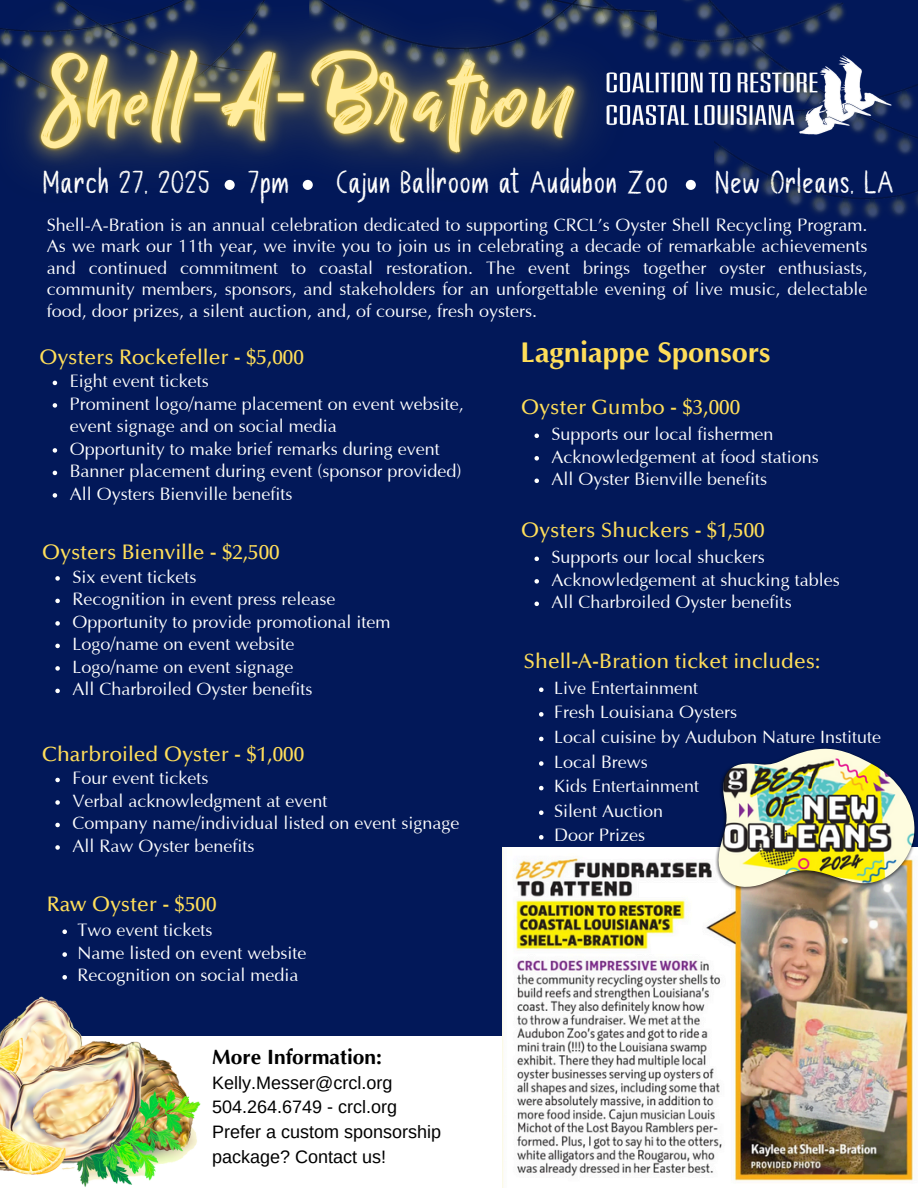
<style>
.page{position:relative;width:918px;height:1188px;background:#021859}
.page>*{position:absolute;margin:0;border:0;box-sizing:border-box;transform-origin:0 0}
.t1{font:31.95px "Chalk Board";letter-spacing:.045em;color:#fff}
.t2{font:700 28.95px "Optima";color:#ffde59}
.t3{font:500 21px "Optima";color:#ffde59}
.t4{font:700 21px "Optima";color:#000}
.t5{font:18px/21.3px "Optima";color:#fff}
.t6{font:18px/24.8px "Arimo";color:#000}
</style>
<div class="page">
<svg style="left:539px;top:687px;width:5px;height:5px"></svg>
<svg style="left:539px;top:712px;width:5px;height:5px"></svg>
<svg style="left:539px;top:737px;width:5px;height:4px"></svg>
<svg style="left:539px;top:761px;width:5px;height:5px"></svg>
<svg style="left:539px;top:786px;width:5px;height:4px"></svg>
<svg style="left:539px;top:810px;width:5px;height:5px"></svg>
<svg style="left:539px;top:835px;width:5px;height:5px"></svg>
<div style="left:0;top:1036px;width:918px;height:152px;background:#fff"></div>
<img style="left:0;top:996px;width:201px;height:191px">
<img style="left:715px;top:84px;width:203px;height:135px">
<img style="left:0;top:0;width:688px;height:190px">
<img style="left:483px;top:0;width:377px;height:145px">
<img style="left:309px;top:0;width:348px;height:78px">
<div style="left:225px;top:180px;width:10px;height:10px;background:#fff;border-radius:50%"></div>
<div style="left:303px;top:180px;width:10px;height:10px;background:#fff;border-radius:50%"></div>
<div style="left:686px;top:180px;width:10px;height:10px;background:#fff;border-radius:50%"></div>
<img style="left:598px;top:55px;width:294px;height:79px">
<svg style="left:62px;top:929px;width:5px;height:5px"></svg>
<svg style="left:62px;top:952px;width:5px;height:5px"></svg>
<svg style="left:62px;top:975px;width:5px;height:5px"></svg>
<svg style="left:55px;top:778px;width:5px;height:4px"></svg>
<svg style="left:55px;top:800px;width:5px;height:5px"></svg>
<svg style="left:55px;top:823px;width:5px;height:4px"></svg>
<svg style="left:55px;top:845px;width:5px;height:5px"></svg>
<svg style="left:53px;top:381px;width:4px;height:4px"></svg>
<svg style="left:53px;top:403px;width:4px;height:5px"></svg>
<svg style="left:53px;top:448px;width:4px;height:5px"></svg>
<svg style="left:53px;top:471px;width:4px;height:4px"></svg>
<svg style="left:53px;top:493px;width:4px;height:5px"></svg>
<svg style="left:55px;top:576px;width:5px;height:5px"></svg>
<svg style="left:55px;top:599px;width:5px;height:4px"></svg>
<svg style="left:55px;top:621px;width:5px;height:5px"></svg>
<svg style="left:55px;top:644px;width:5px;height:4px"></svg>
<svg style="left:55px;top:666px;width:5px;height:5px"></svg>
<svg style="left:55px;top:689px;width:5px;height:4px"></svg>
<svg style="left:534px;top:557px;width:5px;height:4px"></svg>
<svg style="left:534px;top:579px;width:5px;height:5px"></svg>
<svg style="left:534px;top:602px;width:5px;height:4px"></svg>
<svg style="left:534px;top:434px;width:5px;height:4px"></svg>
<svg style="left:534px;top:456px;width:5px;height:5px"></svg>
<svg style="left:534px;top:479px;width:5px;height:4px"></svg>
<img style="left:502px;top:848px;width:416px;height:339px">
<img style="left:715px;top:748px;width:203px;height:144px">
<img style="left:718px;top:749px;width:197px;height:138px">
<p class="t1" style="left:44px;top:163px;width:247px">March 27, 2025 7pm</p>
<p class="t1" style="left:337px;top:163px;width:333px">Cajun Ballroom at Audubon Zoo</p>
<p class="t1" style="left:716px;top:163px;width:179px">New Orleans, LA</p>
<p class="t5" style="left:47px;top:215px;width:822px;text-align:justify">Shell-A-Bration is an annual celebration dedicated to supporting CRCL’s Oyster Shell Recycling Program.<br>As we mark our 11th year, we invite you to join us in celebrating a decade of remarkable achievements and continued commitment to coastal restoration. The event brings together oyster enthusiasts, community members, sponsors, and stakeholders for an unforgettable evening of live music, delectable food, door prizes, a silent auction, and, of course, fresh oysters.</p>
<p class="t3" style="left:39px;top:348px;width:266px">Oysters Rockefeller - $5,000</p>
<h4 class="t5" style="left:70px;top:371px;width:141px">Eight event tickets</h4>
<p class="t5" style="left:70px;top:393px;width:396px;line-height:22.5px">Prominent logo/name placement on event website, event signage and on social media</p>
<p class="t5" style="left:70px;top:439px;width:372px">Opportunity to make brief remarks during event</p>
<p class="t5" style="left:70px;top:461px;width:393px">Banner placement during event (sponsor provided)</p>
<p class="t5" style="left:70px;top:484px;width:224px">All Oysters Bienville benefits</p>
<p class="t3" style="left:42px;top:544px;width:239px">Oysters Bienville - $2,500</p>
<p class="t5" style="left:72px;top:567px;width:126px">Six event tickets</p>
<h4 class="t5" style="left:72px;top:589px;width:265px">Recognition in event press release</h4>
<p class="t5" style="left:72px;top:612px;width:320px">Opportunity to provide promotional item</p>
<p class="t5" style="left:72px;top:634px;width:224px">Logo/name on event website</p>
<p class="t5" style="left:72px;top:657px;width:223px">Logo/name on event signage</p>
<p class="t5" style="left:72px;top:679px;width:242px">All Charbroiled Oyster benefits</p>
<p class="t3" style="left:42px;top:745px;width:264px">Charbroiled Oyster - $1,000</p>
<p class="t5" style="left:72px;top:769px;width:138px">Four event tickets</p>
<p class="t5" style="left:72px;top:791px;width:257px">Verbal acknowledgment at event</p>
<h4 class="t5" style="left:72px;top:814px;width:389px">Company name/individual listed on event signage</h4>
<p class="t5" style="left:72px;top:836px;width:184px">All Raw Oyster benefits</p>
<p class="t3" style="left:47px;top:896px;width:171px">Raw Oyster - $500</p>
<p class="t5" style="left:78px;top:920px;width:136px">Two event tickets</p>
<p class="t5" style="left:78px;top:943px;width:230px">Name listed on event website</p>
<p class="t5" style="left:78px;top:965px;width:222px">Recognition on social media</p>
<p class="t4" style="left:212px;top:1045px;width:171px">More Information:</p>
<p class="t6" style="left:212px;top:1070px;width:182px">Kelly.Messer@crcl.org</p>
<p class="t6" style="left:212px;top:1095px;width:187px">504.264.6749 - crcl.org</p>
<p class="t6" style="left:212px;top:1120px;width:230px">Prefer a custom sponsorship package? Contact us!</p>
<p class="t2" style="left:521px;top:337px;width:251px">Lagniappe Sponsors</p>
<p class="t3" style="left:521px;top:399px;width:221px">Oyster Gumbo - $3,000</p>
<p class="t5" style="left:552px;top:424px;width:224px">Supports our local fishermen</p>
<p class="t5" style="left:552px;top:447px;width:269px">Acknowledgement at food stations</p>
<p class="t5" style="left:552px;top:469px;width:217px">All Oyster Bienville benefits</p>
<p class="t3" style="left:521px;top:522px;width:245px">Oysters Shuckers - $1,500</p>
<p class="t5" style="left:552px;top:547px;width:215px">Supports our local shuckers</p>
<p class="t5" style="left:552px;top:570px;width:290px">Acknowledgement at shucking tables</p>
<p class="t5" style="left:552px;top:592px;width:242px">All Charbroiled Oyster benefits</p>
<p class="t3" style="left:524px;top:653px;width:298px">Shell-A-Bration ticket includes:</p>
<p class="t5" style="left:554px;top:678px;width:145px">Live Entertainment</p>
<p class="t5" style="left:554px;top:703px;width:184px">Fresh Louisiana Oysters</p>
<p class="t5" style="left:554px;top:727px;width:328px">Local cuisine by Audubon Nature Institute</p>
<p class="t5" style="left:554px;top:752px;width:95px">Local Brews</p>
<h3 class="t5" style="left:554px;top:776px;width:146px">Kids Entertainment</h3>
<p class="t5" style="left:554px;top:801px;width:110px">Silent Auction</p>
<h2 class="t5" style="left:554px;top:825px;width:92px">Door Prizes</h2>
</div>
